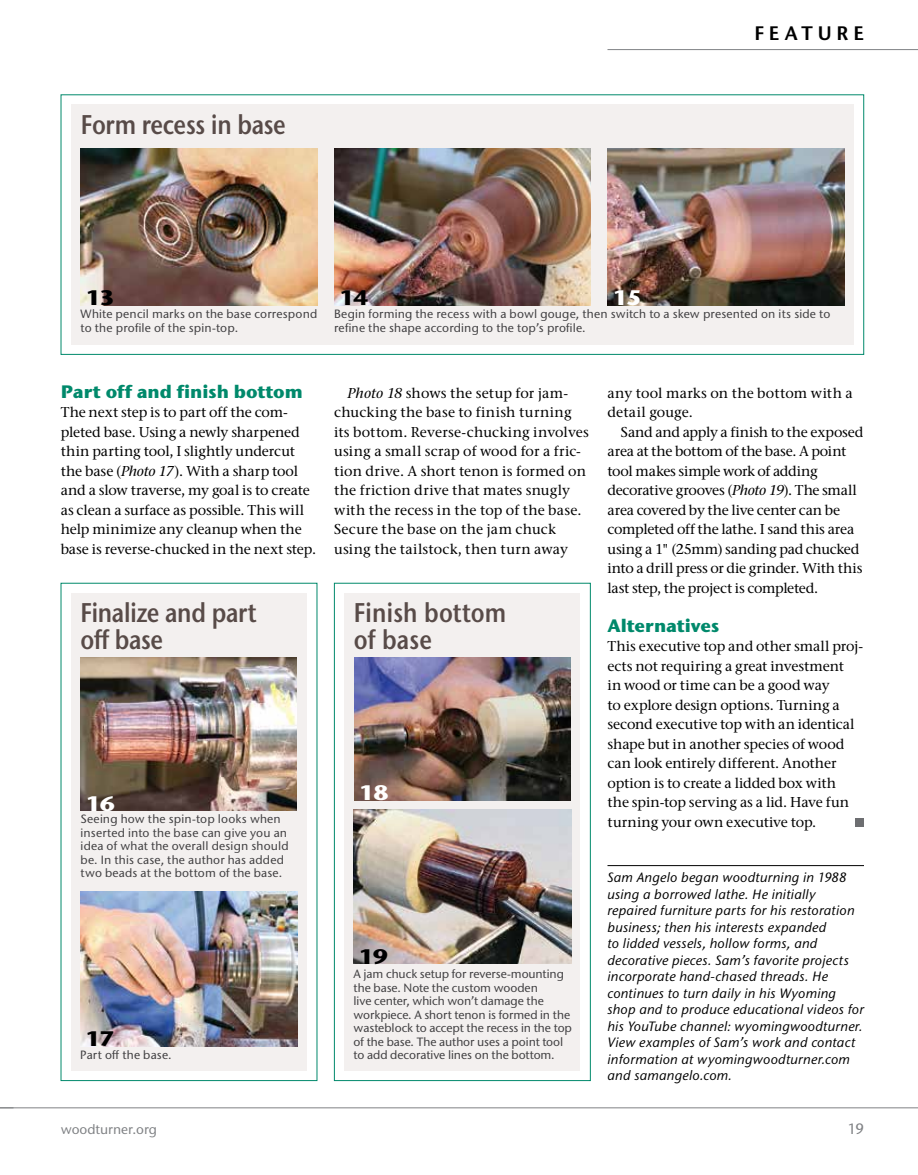
<style>
.page{position:relative;width:918px;height:1175px;background:#fff}
.page>*{position:absolute;margin:0;border:0;box-sizing:border-box;transform-origin:0 0}
.t1{font:600 27px/27px "Stone Sans ITC Pro";letter-spacing:-.015em;color:#584b48;scale:.85 1}
.t2{font:700 21px "Stone Sans ITC Pro";letter-spacing:-.075em;color:#000;scale:1.1 1}
.t3{font:700 21px "Stone Sans ITC Pro";color:#fff;scale:1.1 1}
.t4{font:600 19.5px "Stone Sans ITC Pro";letter-spacing:.255em;color:#000}
.t5{font:700 18px "Stone Sans ITC Pro";letter-spacing:-.005em;color:#00896b}
.t6{font:500 15px "Stone Sans ITC Pro";color:#808285}
.t7{font:500 14.25px/19.5px "Stone Serif ITC Pro";letter-spacing:-.005em;color:#000}
.t8{font:500 14.25px/19.5px "Stone Serif ITC Pro";letter-spacing:.015em;color:#000}
.t9{font:italic 500 13.5px/16.5px "Stone Sans ITC Pro";letter-spacing:.01em;color:#000}
.t10{font:500 13.5px "Stone Sans ITC Pro";color:#808285}
.t11{font:500 12px/13.5px "Stone Sans ITC Pro";letter-spacing:.01em;color:#414042}
.s1{font-style:italic}
</style>
<div class="page">
<hr style="left:0;top:1107px;width:918px;height:1px;background:#808285">
<hr style="left:608px;top:49px;width:310px;height:1px;background:#808285">
<svg style="left:0;top:1107px;width:14px;height:1px"></svg>
<div style="left:61px;top:94px;width:803px;height:261px;background:#fff;border:1px solid #00896b"></div>
<div style="left:71px;top:105px;width:783px;height:240px;background:#f3f0ef"></div>
<img style="left:81px;top:149px;width:236px;height:156px">
<img style="left:334px;top:149px;width:257px;height:156px">
<img style="left:608px;top:149px;width:236px;height:156px">
<div style="left:334px;top:583px;width:257px;height:497px;border:1px solid #00896b"></div>
<div style="left:71px;top:593px;width:236px;height:477px;background:#f3f0ef"></div>
<div style="left:344px;top:593px;width:236px;height:477px;background:#f3f0ef"></div>
<img style="left:80px;top:892px;width:218px;height:154px">
<img style="left:353px;top:809px;width:218px;height:155px">
<img style="left:81px;top:657px;width:216px;height:153px">
<img style="left:354px;top:657px;width:216px;height:143px">
<hr style="left:608px;top:865px;width:256px;height:1px;background:#000">
<div style="left:856px;top:818px;width:8px;height:8px;background:#6d6e71"></div>
<h1 class="t1" style="left:81px;top:111px;width:243px">Form recess in base</h1>
<h2 class="t2" style="left:86px;top:284px;width:28px">13</h2>
<h2 class="t2" style="left:339px;top:284px;width:28px">14</h2>
<h2 class="t3" style="left:613px;top:284px;width:28px">15</h2>
<h3 class="t4" style="left:754px;top:21px;width:111px">FEATURE</h3>
<p class="t11" style="left:81px;top:307px;width:238px">White pencil marks on the base correspond to the profile of the spin-top.</p>
<p class="t11" style="left:334px;top:307px;width:498px">Begin forming the recess with a bowl gouge, then switch to a skew presented on its side to refine the shape according to the top’s profile.</p>
<p class="t5" style="left:61px;top:380px;width:244px">Part off and finish bottom</p>
<p class="t7" style="left:61px;top:403px;width:257px">The next step is to part off the com&shy;pleted base. Using a newly sharpened thin parting tool, I slightly undercut the base (<span class="s1">Photo 17</span>). With a sharp tool and a slow traverse, my goal is to create as clean a surface as possible. This will help minimize any cleanup when the base is reverse-chucked in the next step.</p>
<p class="t8" style="left:334px;top:383px;width:256px;text-indent:14px"><span class="s1">Photo 18</span> shows the setup for jam&shy;chucking the base to finish turning its bottom. Reverse-chucking involves using a small scrap of wood for a fric&shy;tion drive. A short tenon is formed on the friction drive that mates snugly with the recess in the top of the base.<br>Secure the base on the jam chuck using the tailstock, then turn away</p>
<p class="t7" style="left:608px;top:383px;width:247px">any tool marks on the bottom with a detail gouge.</p>
<p class="t7" style="left:608px;top:422px;width:257px;text-indent:13px">Sand and apply a finish to the exposed area at the bottom of the base. A point tool makes simple work of adding decorative grooves (<span class="s1">Photo 19</span>). The small area covered by the live center can be completed off the lathe. I sand this area using a 1" (25mm) sanding pad chucked into a drill press or die grinder. With this last step, the project is completed.</p>
<p class="t5" style="left:608px;top:613px;width:113px">Alternatives</p>
<p class="t7" style="left:608px;top:636px;width:257px">This executive top and other small proj&shy;ects not requiring a great investment<br>in wood or time can be a good way<br>to explore design options. Turning a second executive top with an identical shape but in another species of wood can look entirely different. Another option is to create a lidded box with<br>the spin-top serving as a lid. Have fun turning your own executive top.</p>
<h1 class="t1" style="left:80px;top:599px;width:209px">Finalize and part off base</h1>
<h1 class="t1" style="left:354px;top:599px;width:181px">Finish bottom of base</h1>
<h2 class="t3" style="left:359px;top:779px;width:28px">18</h2>
<h2 class="t3" style="left:86px;top:790px;width:28px">16</h2>
<p class="t11" style="left:81px;top:812px;width:209px">Seeing how the spin-top looks when inserted into the base can give you an idea of what the overall design should be. In this case, the author has added two beads at the bottom of the base.</p>
<p class="t9" style="left:608px;top:869px;width:258px">Sam Angelo began woodturning in 1988 using a borrowed lathe. He initially repaired furniture parts for his restoration business; then his interests expanded<br>to lidded vessels, hollow forms, and decorative pieces. Sam’s favorite projects incorporate hand-chased threads. He continues to turn daily in his Wyoming shop and to produce educational videos for his YouTube channel: wyomingwoodturner.<br>View examples of Sam’s work and contact information at wyomingwoodturner.com and samangelo.com.</p>
<h2 class="t2" style="left:359px;top:942px;width:28px">19</h2>
<p class="t11" style="left:354px;top:967px;width:220px">A jam chuck setup for reverse-mounting the base. Note the custom wooden<br>live center, which won’t damage the workpiece. A short tenon is formed in the wasteblock to accept the recess in the top of the base. The author uses a point tool to add decorative lines on the bottom.</p>
<h2 class="t2" style="left:86px;top:1025px;width:28px">17</h2>
<p class="t11" style="left:80px;top:1047px;width:93px">Part off the base.</p>
<p class="t10" style="left:61px;top:1120px;width:98px">woodturner.org</p>
<p class="t6" style="left:848px;top:1119px;width:18px">19</p>
</div>
